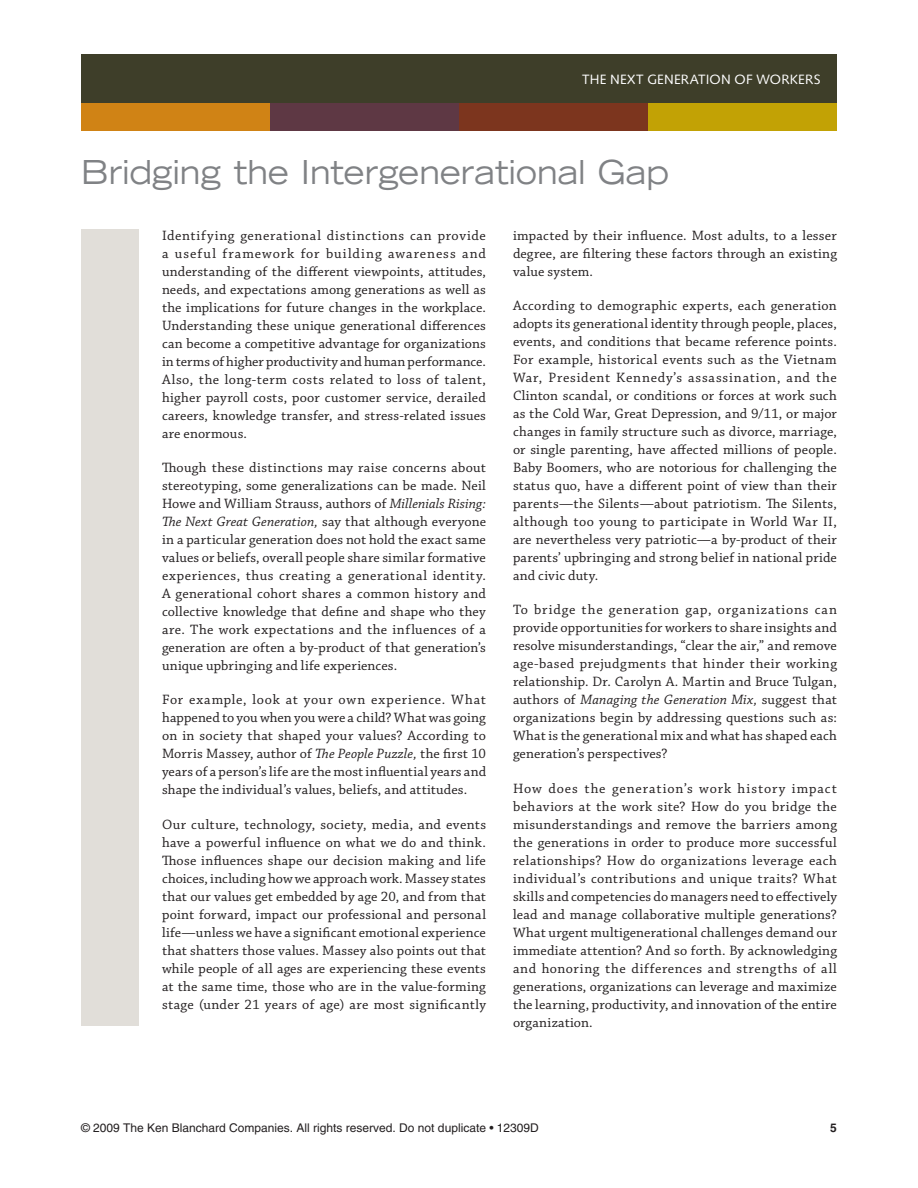
<style>
.page{position:relative;width:918px;height:1188px;background:#fff}
.page>*{position:absolute;margin:0;border:0;box-sizing:border-box;transform-origin:0 0}
.t1{font:expanded 33px "Trade Gothic LT Std";color:#808285;scale:.94 1}
.t2{font:14.25px/18px "Chaparral Pro";letter-spacing:.01em;color:#231f20;text-align:justify}
.t3{font:13.5px "Syntax LT Std";letter-spacing:.015em;color:#fff}
.t4{font:12px "Helvetica LT Std";color:#231f20}
.s1{font-style:italic}
</style>
<div class="page">
<div style="left:81px;top:230px;width:57px;height:796px;background:#e1ded9"></div>
<div style="left:81px;top:102px;width:189px;height:29px;background:#d08315"></div>
<div style="left:270px;top:102px;width:189px;height:29px;background:#5e3844"></div>
<div style="left:459px;top:102px;width:189px;height:29px;background:#7c351e"></div>
<div style="left:648px;top:102px;width:189px;height:29px;background:#c2a205"></div>
<div style="left:81px;top:54px;width:756px;height:49px;background:#3e3e29"></div>
<p class="t3" style="left:582px;top:71px;width:240px">THE NEXT GENERATION OF WORKERS</p>
<h1 class="t1" style="left:81px;top:150px;width:627px">Bridging the Intergenerational Gap</h1>
<p class="t2" style="left:162px;top:227px;width:326px">Identifying generational distinctions can provide a useful framework for building awareness and understanding of the different viewpoints, attitudes, needs, and expectations among generations as well as the implications for future changes in the workplace.<br>Understanding these unique generational differences can become a competitive advantage for organizations in terms of higher productivity and human performance.<br>Also, the long-term costs related to loss of talent, higher payroll costs, poor customer service, derailed careers, knowledge transfer, and stress-related issues are enormous.</p>
<p class="t2" style="left:162px;top:459px;width:326px">Though these distinctions may raise concerns about stereotyping, some generalizations can be made. Neil Howe and William Strauss, authors of <span class="s1">Millenials Rising:<br>The Next Great Generation,</span> say that although everyone in a particular generation does not hold the exact same values or beliefs, overall people share similar formative experiences, thus creating a generational identity.<br>A generational cohort shares a common history and collective knowledge that define and shape who they are. The work expectations and the influences of a generation are often a by-product of that generation’s unique upbringing and life experiences.</p>
<p class="t2" style="left:162px;top:692px;width:326px">For example, look at your own experience. What happened to you when you were a child? What was going on in society that shaped your values? According to Morris Massey, author of <span class="s1">The People Puzzle,</span> the first 10 years of a person’s life are the most influential years and shape the individual’s values, beliefs, and attitudes.</p>
<p class="t2" style="left:162px;top:816px;width:326px">Our culture, technology, society, media, and events have a powerful influence on what we do and think.<br>Those influences shape our decision making and life choices, including how we approach work. Massey states that our values get embedded by age 20, and from that point forward, impact our professional and personal life—unless we have a significant emotional experience that shatters those values. Massey also points out that while people of all ages are experiencing these events at the same time, those who are in the value-forming stage (under 21 years of age) are most significantly</p>
<p class="t2" style="left:513px;top:227px;width:325px">impacted by their influence. Most adults, to a lesser degree, are filtering these factors through an existing value system.</p>
<p class="t2" style="left:513px;top:297px;width:326px">According to demographic experts, each generation adopts its generational identity through people, places, events, and conditions that became reference points.<br>For example, historical events such as the Vietnam War, President Kennedy’s assassination, and the Clinton scandal, or conditions or forces at work such as the Cold War, Great Depression, and 9/11, or major changes in family structure such as divorce, marriage, or single parenting, have affected millions of people.<br>Baby Boomers, who are notorious for challenging the status quo, have a different point of view than their parents—the Silents—about patriotism. The Silents, although too young to participate in World War II, are nevertheless very patriotic—a by-product of their parents’ upbringing and strong belief in national pride and civic duty.</p>
<p class="t2" style="left:513px;top:602px;width:326px">To bridge the generation gap, organizations can provide opportunities for workers to share insights and resolve misunderstandings, “clear the air,” and remove age-based prejudgments that hinder their working relationship. Dr. Carolyn A. Martin and Bruce Tulgan, authors of <span class="s1">Managing the Generation Mix,</span> suggest that organizations begin by addressing questions such as:<br>What is the generational mix and what has shaped each generation’s perspectives?</p>
<p class="t2" style="left:513px;top:780px;width:326px">How does the generation’s work history impact behaviors at the work site? How do you bridge the misunderstandings and remove the barriers among the generations in order to produce more successful relationships? How do organizations leverage each individual’s contributions and unique traits? What skills and competencies do managers need to effectively lead and manage collaborative multiple generations?<br>What urgent multigenerational challenges demand our immediate attention? And so forth. By acknowledging and honoring the differences and strengths of all generations, organizations can leverage and maximize the learning, productivity, and innovation of the entire organization.</p>
<p class="t4" style="left:81px;top:1121px;width:459px">© 2009 The Ken Blanchard Companies. All rights reserved. Do not duplicate • 12309D</p>
</div>
